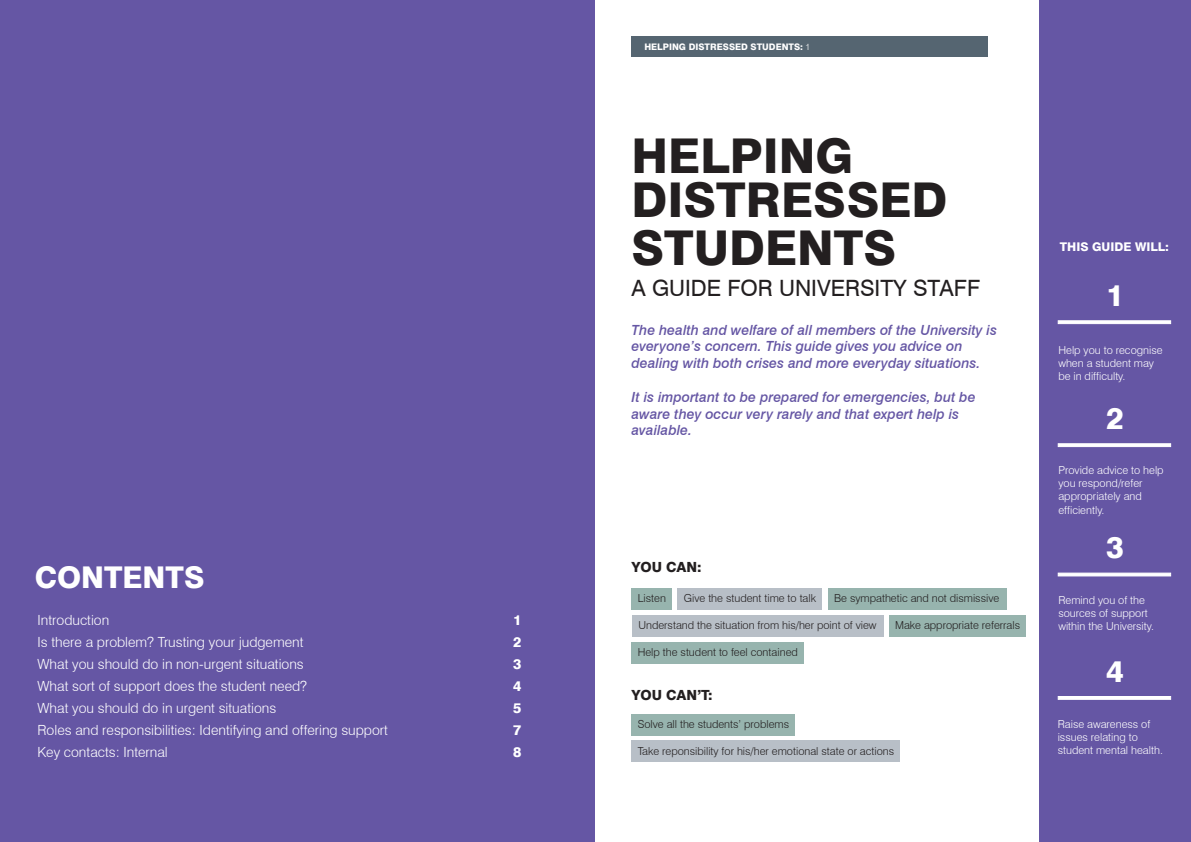
<style>
.page{position:relative;width:1191px;height:842px;background:#fff}
.page>*{position:absolute;margin:0;border:0;box-sizing:border-box;transform-origin:0 0}
.t1{font:800 48px/44px "Swiss 721 BT";color:#231f20}
.t2{font:800 30px "Swiss 721 BT";color:#fff}
.t3{font:22.5px "Swiss 721 BT";color:#231f20}
.t4{font:italic 500 14px/16.8px "Swiss 721 BT";color:#6556a4}
.t5{font:300 14px/22px "Swiss 721 BT";color:#fff}
.t6{font:800 14px "Swiss 721 BT";color:#231f20}
.t7{font:800 14px "Swiss 721 BT";color:#fff}
.t8{font:800 12px "Swiss 721 BT";color:#fff}
.t9{font:300 11px "Swiss 721 BT";color:#231f20}
.t10{font:300 11px/13.2px "Swiss 721 BT";color:#fff}
.t11{font:800 9px "Swiss 721 BT";color:#fff}
.s1{font-weight:300}
</style>
<div class="page">
<div style="left:0;top:0;width:595px;height:842px;background:#6556a4"></div>
<div style="left:1039px;top:0;width:152px;height:842px;background:#6556a4"></div>
<div style="left:631px;top:588px;width:41px;height:21px;background:#97b4ae"></div>
<div style="left:631px;top:714px;width:164px;height:22px;background:#97b4ae"></div>
<div style="left:632px;top:615px;width:251px;height:21px;background:#b8bfc7"></div>
<div style="left:631px;top:642px;width:173px;height:21px;background:#97b4ae"></div>
<div style="left:677px;top:588px;width:144px;height:21px;background:#b8bfc7"></div>
<div style="left:631px;top:741px;width:269px;height:21px;background:#b8bfc7"></div>
<div style="left:828px;top:588px;width:179px;height:21px;background:#97b4ae"></div>
<div style="left:889px;top:615px;width:136px;height:21px;background:#97b4ae"></div>
<div style="left:631px;top:36px;width:357px;height:21px;background:#556571"></div>
<svg style="left:1057px;top:320px;width:114px;height:4px"></svg>
<svg style="left:1057px;top:443px;width:114px;height:4px"></svg>
<hr style="left:1057px;top:573px;width:114px;height:3px;background:#fff">
<svg style="left:1057px;top:696px;width:114px;height:4px"></svg>
<p class="t2" style="left:35px;top:559px;width:171px">CONTENTS</p>
<p class="t5" style="left:38px;top:609px;width:267px">Introduction<br>Is there a problem? Trusting your judgement</p>
<p class="t5" style="left:38px;top:653px;width:271px">What you should do in non-urgent situations<br>What sort of support does the student need?</p>
<p class="t5" style="left:38px;top:697px;width:240px">What you should do in urgent situations</p>
<p class="t5" style="left:38px;top:719px;width:352px">Roles and responsibilities: Identifying and offering support</p>
<p class="t5" style="left:38px;top:741px;width:132px">Key contacts: Internal</p>
<p class="t7" style="left:513px;top:612px;width:10px">1</p>
<p class="t7" style="left:513px;top:634px;width:10px">2</p>
<p class="t7" style="left:513px;top:656px;width:10px">3</p>
<p class="t7" style="left:513px;top:678px;width:10px">4</p>
<p class="t7" style="left:513px;top:699px;width:10px">5</p>
<p class="t7" style="left:513px;top:721px;width:10px">7</p>
<p class="t7" style="left:513px;top:743px;width:10px">8</p>
<p class="t11" style="left:644px;top:41px;width:167px">HELPING DISTRESSED STUDENTS: <span class="s1">1</span></p>
<p class="t1" style="left:631px;top:134px;width:317px">HELPING<br>DISTRESSED</p>
<p class="t1" style="left:631px;top:226px;width:266px">STUDENTS</p>
<p class="t3" style="left:631px;top:274px;width:350px">A GUIDE FOR UNIVERSITY STAFF</p>
<p class="t4" style="left:631px;top:321px;width:367px">The health and welfare of all members of the University is everyone’s concern. This guide gives you advice on dealing with both crises and more everyday situations.</p>
<p class="t4" style="left:631px;top:388px;width:345px">It is important to be prepared for emergencies, but be aware they occur very rarely and that expert help is available.</p>
<p class="t6" style="left:631px;top:558px;width:72px">YOU CAN:</p>
<p class="t9" style="left:684px;top:592px;width:134px">Give the student time to talk</p>
<p class="t9" style="left:638px;top:592px;width:30px">Listen</p>
<p class="t9" style="left:834px;top:592px;width:166px">Be sympathetic and not dismissive</p>
<p class="t9" style="left:895px;top:619px;width:127px">Make appropriate referrals</p>
<p class="t9" style="left:638px;top:619px;width:240px">Understand the situation from his/her point of view</p>
<p class="t9" style="left:638px;top:645px;width:162px">Help the student to feel contained</p>
<p class="t6" style="left:631px;top:686px;width:83px">YOU CAN’T:</p>
<p class="t9" style="left:638px;top:718px;width:153px">Solve all the students’ problems</p>
<p class="t9" style="left:638px;top:744px;width:258px">Take reponsibility for his/her emotional state or actions</p>
<p class="t8" style="left:1059px;top:240px;width:111px">THIS GUIDE WILL:</p>
<p class="t2" style="left:1106px;top:277px;width:19px">1</p>
<p class="t10" style="left:1058px;top:343px;width:106px">Help you to recognise when a student may be in difficulty.</p>
<p class="t2" style="left:1106px;top:400px;width:19px">2</p>
<p class="t10" style="left:1058px;top:463px;width:107px">Provide advice to help you respond/refer</p>
<p class="t10" style="left:1058px;top:490px;width:85px">appropriately and efficiently.</p>
<p class="t2" style="left:1106px;top:529px;width:19px">3</p>
<p class="t10" style="left:1058px;top:593px;width:97px">Remind you of the sources of support within the University.</p>
<p class="t2" style="left:1106px;top:653px;width:19px">4</p>
<p class="t10" style="left:1057px;top:717px;width:94px">Raise awareness of issues relating to</p>
<p class="t10" style="left:1057px;top:744px;width:107px">student mental health.</p>
</div>
